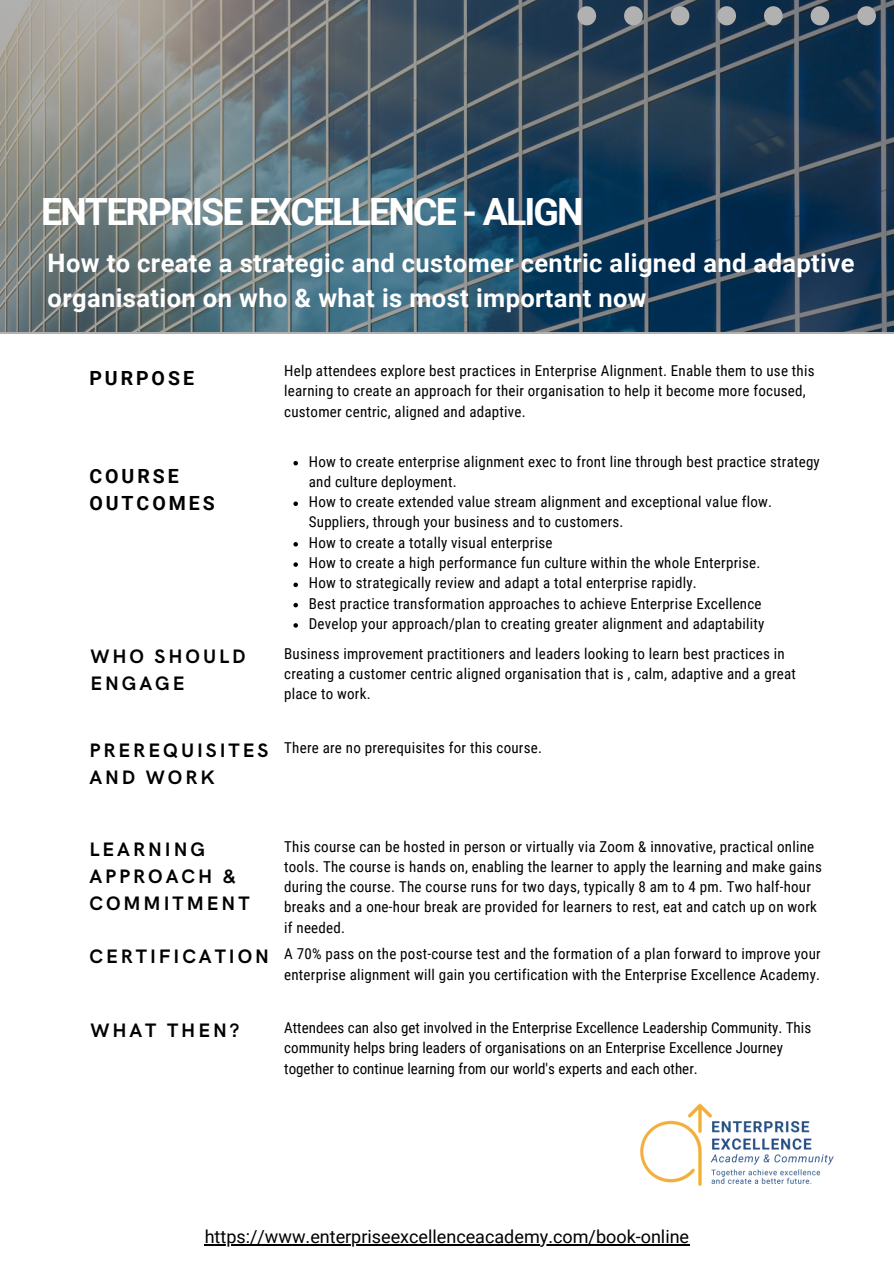
<style>
.page{position:relative;width:894px;height:1264px;background:#fff}
.page>*{position:absolute;margin:0;border:0;box-sizing:border-box;transform-origin:0 0}
.t1{font:700 37.5px "Roboto";letter-spacing:-.05em;color:#fff}
.t2{font:700 25.5px/35px "Roboto";letter-spacing:.015em;color:#fff}
.t3{font:700 19.5px/27px "HK Grotesk";letter-spacing:.15em;color:#000}
.t4{font:700 19.5px/27px "Roboto";letter-spacing:.15em;color:#000}
.t5{font:18px "Roboto";color:#000}
.t6{font:15px/20.2px "Roboto Condensed";letter-spacing:.015em;color:#000}
</style>
<div class="page">
<img style="left:640px;top:1103px;width:194px;height:83px">
<svg style="left:0;top:0;width:893px;height:333px;background:#495f6d"></svg>
<svg style="left:293px;top:461px;width:5px;height:4px"></svg>
<svg style="left:293px;top:501px;width:5px;height:5px"></svg>
<svg style="left:293px;top:542px;width:5px;height:4px"></svg>
<svg style="left:293px;top:562px;width:5px;height:5px"></svg>
<svg style="left:293px;top:582px;width:5px;height:5px"></svg>
<svg style="left:293px;top:603px;width:5px;height:4px"></svg>
<svg style="left:293px;top:623px;width:5px;height:4px"></svg>
<hr style="left:205px;top:1244px;width:484px;height:1px;background:#000">
<p class="t1" style="left:41px;top:190px;width:544px">ENTERPRISE EXCELLENCE - ALIGN</p>
<p class="t2" style="left:48px;top:246px;width:808px">How to create a strategic and customer centric aligned and adaptive organisation on who &amp; what is most important now</p>
<p class="t4" style="left:89px;top:364px;width:106px">PURPOSE</p>
<p class="t6" style="left:284px;top:361px;width:531px">Help attendees explore best practices in Enterprise Alignment. Enable them to use this learning to create an approach for their organisation to help it become more focused, customer centric, aligned and adaptive.</p>
<p class="t4" style="left:89px;top:463px;width:127px">COURSE<br>OUTCOMES</p>
<p class="t6" style="left:309px;top:451px;width:512px">How to create enterprise alignment exec to front line through best practice strategy and culture deployment.</p>
<p class="t6" style="left:309px;top:492px;width:464px">How to create extended value stream alignment and exceptional value flow.<br>Suppliers, through your business and to customers.</p>
<p class="t6" style="left:309px;top:532px;width:245px">How to create a totally visual enterprise</p>
<p class="t6" style="left:309px;top:552px;width:453px">How to create a high performance fun culture within the whole Enterprise.</p>
<p class="t6" style="left:309px;top:573px;width:389px">How to strategically review and adapt a total enterprise rapidly.</p>
<p class="t6" style="left:309px;top:593px;width:454px">Best practice transformation approaches to achieve Enterprise Excellence</p>
<p class="t6" style="left:309px;top:613px;width:457px">Develop your approach/plan to creating greater alignment and adaptability</p>
<p class="t3" style="left:90px;top:643px;width:157px">WHO SHOULD<br>ENGAGE</p>
<p class="t6" style="left:284px;top:643px;width:513px">Business improvement practitioners and leaders looking to learn best practices in creating a customer centric aligned organisation that is , calm, adaptive and a great place to work.</p>
<p class="t6" style="left:284px;top:737px;width:259px">There are no prerequisites for this course.</p>
<p class="t3" style="left:89px;top:737px;width:180px">PREREQUISITES<br>AND WORK</p>
<p class="t3" style="left:89px;top:836px;width:162px">LEARNING<br>APPROACH &amp;<br>COMMITMENT</p>
<p class="t6" style="left:284px;top:836px;width:539px">This course can be hosted in person or virtually via Zoom &amp; innovative, practical online tools. The course is hands on, enabling the learner to apply the learning and make gains during the course. The course runs for two days, typically 8 am to 4 pm. Two half-hour breaks and a one-hour break are provided for learners to rest, eat and catch up on work if needed.</p>
<p class="t3" style="left:89px;top:944px;width:181px">CERTIFICATION</p>
<p class="t6" style="left:284px;top:944px;width:538px">A 70% pass on the post-course test and the formation of a plan forward to improve your enterprise alignment will gain you certification with the Enterprise Excellence Academy.</p>
<p class="t3" style="left:90px;top:1017px;width:150px">WHAT THEN?</p>
<p class="t6" style="left:284px;top:1017px;width:528px">Attendees can also get involved in the Enterprise Excellence Leadership Community. This community helps bring leaders of organisations on an Enterprise Excellence Journey together to continue learning from our world's experts and each other.</p>
<p class="t5" style="left:205px;top:1226px;width:486px">https://www.enterpriseexcellenceacademy.com/book-online</p>
</div>
